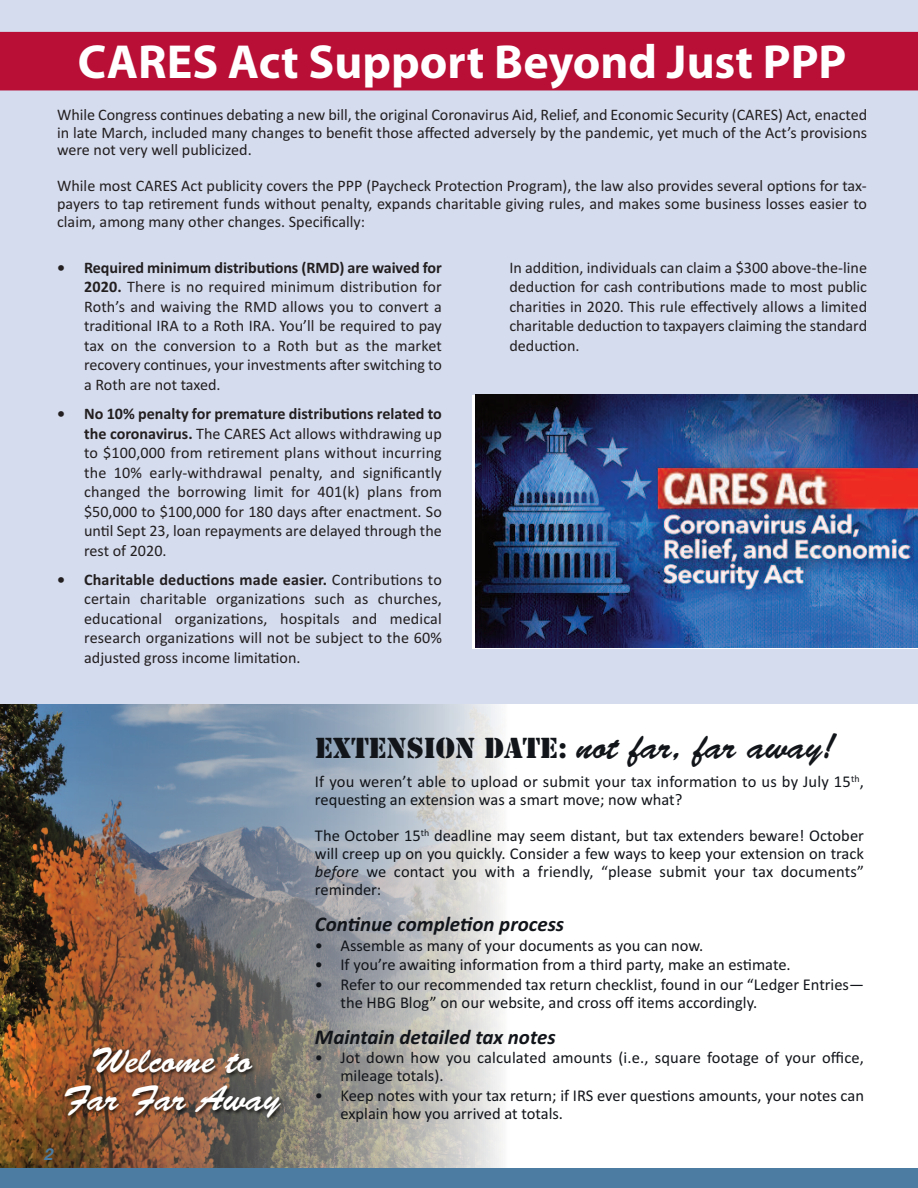
<style>
.page{position:relative;width:918px;height:1188px;background:#fff}
.page>*{position:absolute;margin:0;border:0;box-sizing:border-box;transform-origin:0 0}
.t1{font:700 48px "Myriad Pro";color:#fff}
.t2{font:36px "Brush Script";color:#12151a}
.t3{font:36px/37.8px "Brush Script";color:#fff;text-align:center}
.t4{font:italic 700 21px "Calibri";color:#12151a}
.t5{font:16.5px/18px "Calibri";color:#12151a}
.t6{font:italic 700 16.5px "Helvetica";color:#4c7ca2}
.t7{font:16.2px/19.5px "Calibri";color:#231f20;text-align:justify}
.s1{font-weight:700}
.s2{font-family:"Stencil";font-size:27px}
.s3{font-style:italic}
</style>
<div class="page">
<img style="left:0;top:704px;width:36px;height:464px">
<img style="left:36px;top:704px;width:465px;height:464px">
<div style="left:0;top:1168px;width:918px;height:20px;background:#4c7ca2"></div>
<img style="left:37px;top:1041px;width:273px;height:127px">
<div style="left:0;top:0;width:918px;height:704px;background:#d5dcee"></div>
<img style="left:475px;top:395px;width:443px;height:253px">
<div style="left:0;top:32px;width:918px;height:58px;background:#b90f36"></div>
<h1 class="t1" style="left:78px;top:44px;width:770px">CARES Act Support Beyond Just PPP</h1>
<p class="t7" style="left:57px;top:105px;width:811px;line-height:17.9px">While Congress continues debating a new bill, the original Coronavirus Aid, Relief, and Economic Security (CARES) Act, enacted in late March, included many changes to benefit those affected adversely by the pandemic, yet much of the Act’s provisions were not very well publicized.</p>
<p class="t7" style="left:57px;top:177px;width:811px;line-height:17.9px">While most CARES Act publicity covers the PPP (Paycheck Protection Program), the law also provides several options for tax&shy;payers to tap retirement funds without penalty, expands charitable giving rules, and makes some business losses easier to claim, among many other changes. Specifically:</p>
<p class="t7" style="left:84px;top:257px;width:359px;text-indent:-27px"><span class="s1">• Required minimum distributions (RMD) are waived for 2020.</span> There is no required minimum distribution for Roth’s and waiving the RMD allows you to convert a traditional IRA to a Roth IRA. You’ll be required to pay tax on the conversion to a Roth but as the market recovery continues, your investments after switching to a Roth are not taxed.</p>
<p class="t7" style="left:84px;top:404px;width:359px;text-indent:-27px"><span class="s1">• No 10% penalty for premature distributions related to the coronavirus.</span> The CARES Act allows withdrawing up to $100,000 from retirement plans without incurring the 10% early-withdrawal penalty, and significantly changed the borrowing limit for 401(k) plans from $50,000 to $100,000 for 180 days after enactment. So until Sept 23, loan repayments are delayed through the rest of 2020.</p>
<p class="t7" style="left:84px;top:570px;width:359px;text-indent:-27px"><span class="s1">• Charitable deductions made easier.</span> Contributions to certain charitable organizations such as churches, educational organizations, hospitals and medical research organizations will not be subject to the 60% adjusted gross income limitation.</p>
<p class="t7" style="left:509px;top:257px;width:359px">In addition, individuals can claim a $300 above-the-line deduction for cash contributions made to most public charities in 2020. This rule effectively allows a limited charitable deduction to taxpayers claiming the standard deduction.</p>
<h2 class="t3" style="left:63px;top:1045px;width:218px">Welcome to<br>Far Far Away</h2>
<p class="t6" style="left:44px;top:1145px;width:11px">2</p>
<h2 class="t2" style="left:315px;top:733px;width:523px"><span class="s2">EXTENSION DATE:</span> not far, far away!</h2>
<p class="t5" style="left:315px;top:773px;width:551px">If you weren’t able to upload or submit your tax information to us by July 15<sup>th</sup>, requesting an extension was a smart move; now what?</p>
<p class="t5" style="left:315px;top:827px;width:551px;text-align:justify">The October 15<sup>th</sup> deadline may seem distant, but tax extenders beware! October will creep up on you quickly. Consider a few ways to keep your extension on track <span class="s3">before</span> we contact you with a friendly, “please submit your tax documents” reminder:</p>
<p class="t4" style="left:315px;top:912px;width:251px">Continue completion process</p>
<p class="t5" style="left:315px;top:936px;width:390px">• Assemble as many of your documents as you can now.</p>
<p class="t5" style="left:315px;top:956px;width:477px">• If you’re awaiting information from a third party, make an estimate.</p>
<p class="t5" style="left:340px;top:975px;width:525px;text-indent:-26px">• Refer to our recommended tax return checklist, found in our “Ledger Entries— the HBG Blog” on our website, and cross off items accordingly.</p>
<p class="t4" style="left:315px;top:1024px;width:242px">Maintain detailed tax notes</p>
<p class="t5" style="left:340px;top:1049px;width:525px;text-indent:-25px">• Jot down how you calculated amounts (i.e., square footage of your office, mileage totals).</p>
<p class="t5" style="left:340px;top:1086px;width:525px;text-indent:-26px">• Keep notes with your tax return; if IRS ever questions amounts, your notes can explain how you arrived at totals.</p>
</div>
